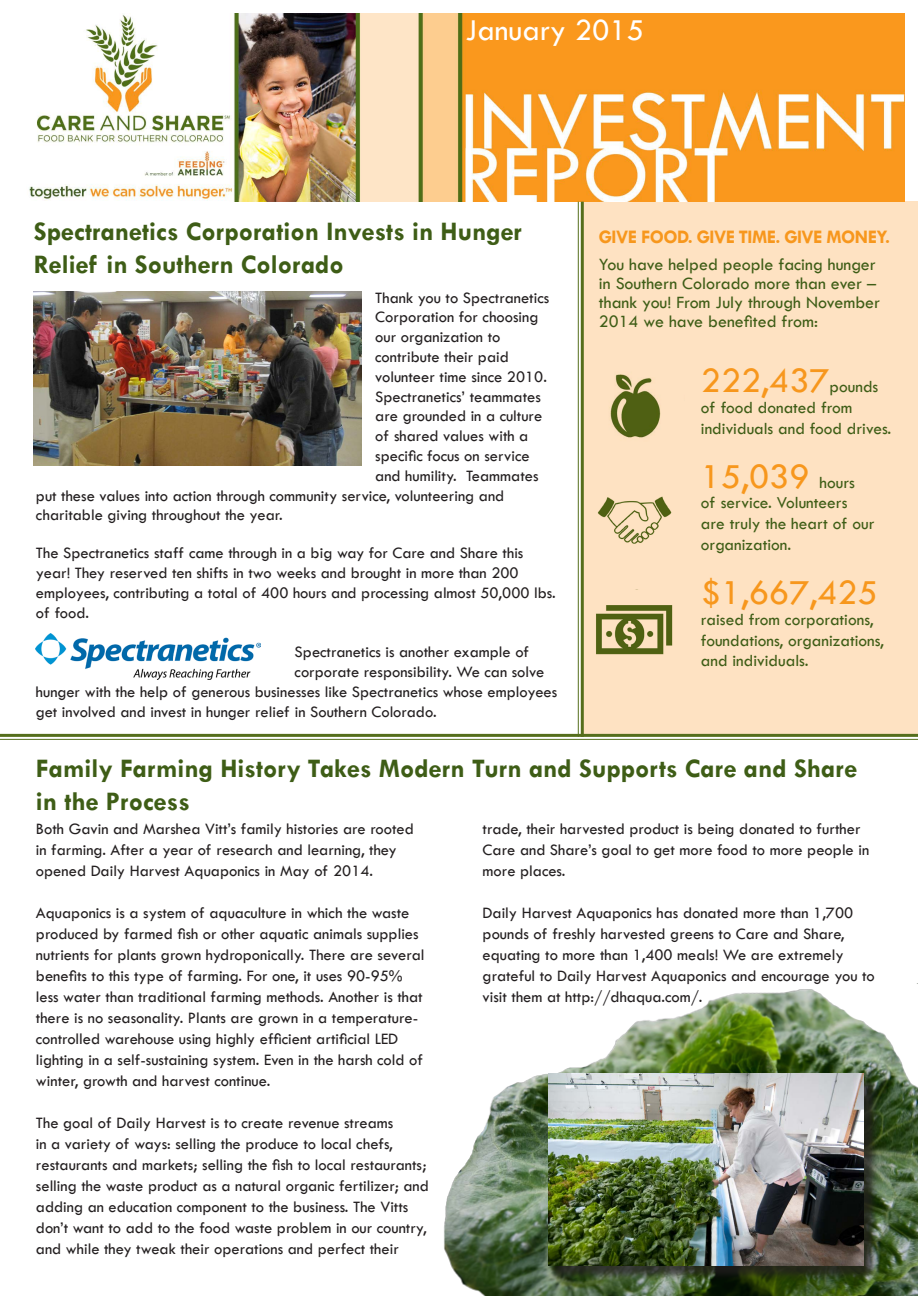
<style>
.page{position:relative;width:918px;height:1296px;background:#fff}
.page>*{position:absolute;margin:0;border:0;box-sizing:border-box;transform-origin:0 0}
.t1{font:36.45px "Tw Cen";color:#f7971d}
.t2{font:31.5px "Tw Cen";color:#fff}
.t3{font:700 27px/32.4px "Tw Cen";color:#3e5d16}
.t4{font:700 19.35px "Tw Cen";letter-spacing:-.03em;color:#f7971d}
.t5{font:18px/19.4px "Tw Cen";color:#3e5d16}
.t6{font:17.4px/20.9px "Tw Cen";color:#3e5d16}
.t7{font:16.5px/21px "Tw Cen";color:#231f20}
.s1{font-size:17.4px;color:#3e5d16}
</style>
<div class="page">
<img style="left:444px;top:983px;width:474px;height:313px">
<div style="left:584px;top:202px;width:334px;height:532px;background:#fee2c2"></div>
<img style="left:610px;top:374px;width:51px;height:64px">
<img style="left:29px;top:14px;width:875px;height:188px">
<hr style="left:581px;top:202px;width:3px;height:535px;background:#556e1c">
<hr style="left:578px;top:202px;width:1px;height:535px;background:#556e1c">
<img style="left:598px;top:496px;width:74px;height:48px">
<img style="left:596px;top:605px;width:77px;height:50px">
<img style="left:34px;top:291px;width:328px;height:174px">
<img style="left:36px;top:633px;width:224px;height:46px">
<div style="left:550px;top:1076px;width:330px;height:205px;background:#231f20;opacity:.75"></div>
<img style="left:548px;top:1074px;width:316px;height:192px">
<hr style="left:0;top:734px;width:918px;height:3px;background:#556e1c">
<hr style="left:0;top:739px;width:918px;height:1px;background:#556e1c">
<h2 class="t2" style="left:466px;top:11px;width:180px">January 2015</h2>
<h3 class="t3" style="left:34px;top:215px;width:490px">Spectranetics Corporation Invests in Hunger<br>Relief in Southern Colorado</h3>
<p class="t7" style="left:375px;top:287px;width:175px">Thank you to Spectranetics</p>
<p class="t7" style="left:375px;top:307px;width:165px">Corporation for choosing</p>
<p class="t7" style="left:375px;top:326px;width:127px">our organization to</p>
<p class="t7" style="left:375px;top:346px;width:135px">contribute their paid</p>
<p class="t7" style="left:375px;top:366px;width:173px">volunteer time since 2010.</p>
<p class="t7" style="left:375px;top:386px;width:167px">Spectranetics’ teammates</p>
<p class="t7" style="left:375px;top:406px;width:169px">are grounded in a culture</p>
<p class="t7" style="left:375px;top:425px;width:155px">of shared values with a</p>
<p class="t7" style="left:375px;top:445px;width:156px">specific focus on service</p>
<p class="t7" style="left:375px;top:465px;width:165px">and humility. Teammates</p>
<p class="t7" style="left:36px;top:485px;width:470px">put these values into action through community service, volunteering and</p>
<p class="t7" style="left:36px;top:505px;width:248px">charitable giving throughout the year.</p>
<p class="t7" style="left:36px;top:543px;width:521px;line-height:19.8px">The Spectranetics staff came through in a big way for Care and Share this year! They reserved ten shifts in two weeks and brought in more than 200 employees, contributing a total of 400 hours and processing almost 50,000 lbs. of food.</p>
<p class="t7" style="left:295px;top:641px;width:236px">Spectranetics is another example of</p>
<p class="t7" style="left:295px;top:661px;width:251px">corporate responsibility. We can solve</p>
<p class="t7" style="left:36px;top:681px;width:523px">hunger with the help of generous businesses like Spectranetics whose employees</p>
<p class="t7" style="left:36px;top:701px;width:402px">get involved and invest in hunger relief in Southern Colorado.</p>
<p class="t4" style="left:599px;top:225px;width:293px">GIVE FOOD. GIVE TIME. GIVE MONEY.</p>
<p class="t5" style="left:599px;top:254px;width:283px">You have helped people facing hunger in Southern Colorado more than ever – thank you! From July through November 2014 we have benefited from:</p>
<h1 class="t1" style="left:701px;top:359px;width:179px">222,437<span class="s1">pounds</span></h1>
<p class="t6" style="left:701px;top:397px;width:192px">of food donated from individuals and food drives.</p>
<h1 class="t1" style="left:701px;top:454px;width:156px">15,039 <span class="s1">hours</span></h1>
<p class="t6" style="left:701px;top:492px;width:175px">of service. Volunteers are truly the heart of our organization.</p>
<h1 class="t1" style="left:701px;top:570px;width:178px">$1,667,425</h1>
<p class="t6" style="left:701px;top:609px;width:185px">raised from corporations, foundations, organizations, and individuals.</p>
<h3 class="t3" style="left:36px;top:752px;width:823px">Family Farming History Takes Modern Turn and Supports Care and Share in the Process</h3>
<p class="t7" style="left:36px;top:819px;width:379px">Both Gavin and Marshea Vitt’s family histories are rooted in farming. After a year of research and learning, they opened Daily Harvest Aquaponics in May of 2014.</p>
<p class="t7" style="left:36px;top:903px;width:390px">Aquaponics is a system of aquaculture in which the waste produced by farmed fish or other aquatic animals supplies nutrients for plants grown hydroponically. There are several benefits to this type of farming. For one, it uses 90-95% less water than traditional farming methods. Another is that there is no seasonality. Plants are grown in a temperature&shy;controlled warehouse using highly efficient artificial LED lighting in a self-sustaining system. Even in the harsh cold of winter, growth and harvest continue.</p>
<p class="t7" style="left:36px;top:1113px;width:395px">The goal of Daily Harvest is to create revenue streams<br>in a variety of ways: selling the produce to local chefs, restaurants and markets; selling the fish to local restaurants; selling the waste product as a natural organic fertilizer; and adding an education component to the business. The Vitts don’t want to add to the food waste problem in our country, and while they tweak their operations and perfect their</p>
<p class="t7" style="left:483px;top:819px;width:388px">trade, their harvested product is being donated to further<br>Care and Share’s goal to get more food to more people in more places.</p>
<p class="t7" style="left:483px;top:903px;width:394px">Daily Harvest Aquaponics has donated more than 1,700 pounds of freshly harvested greens to Care and Share, equating to more than 1,400 meals! We are extremely grateful to Daily Harvest Aquaponics and encourage you to visit them at http://dhaqua.com/.</p>
</div>
